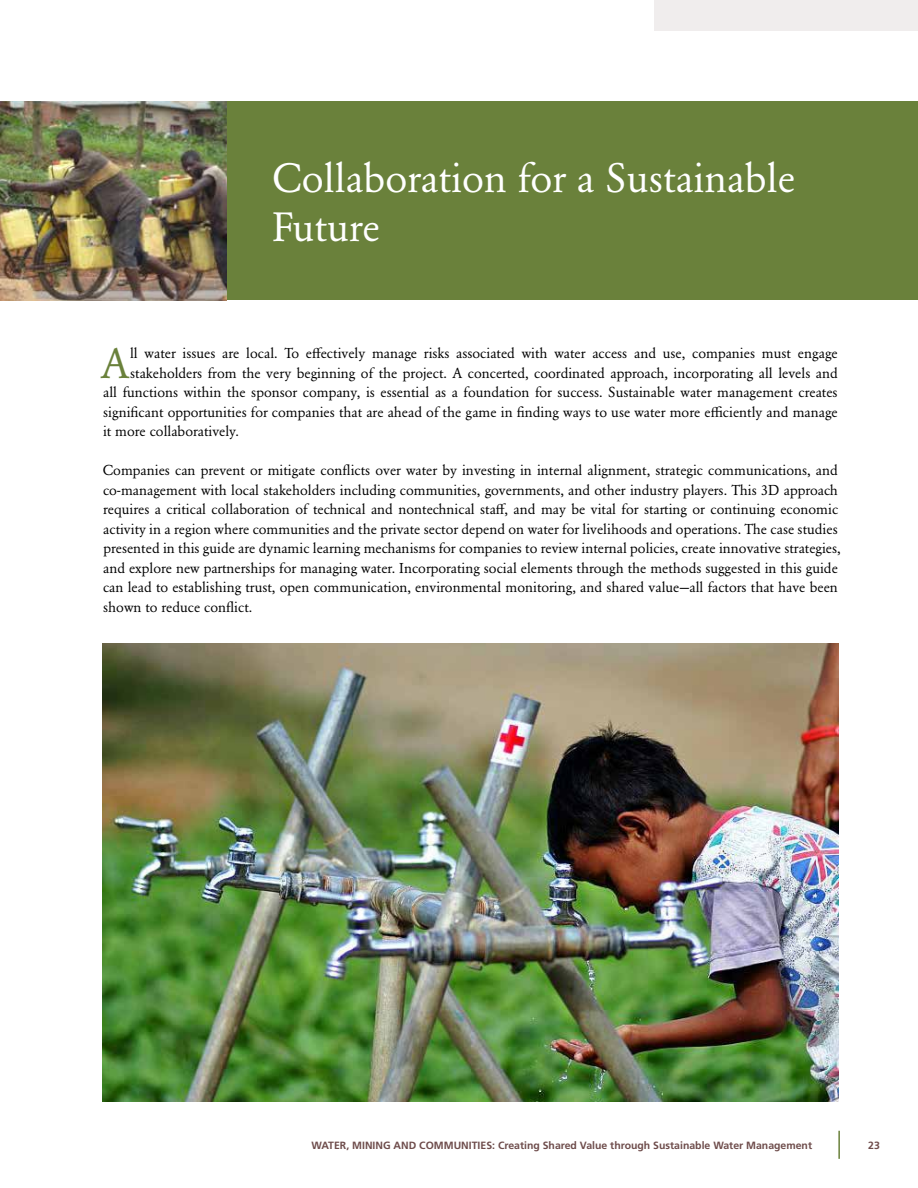
<style>
.page{position:relative;width:918px;height:1188px;background:#fff}
.page>*{position:absolute;margin:0;border:0;box-sizing:border-box;transform-origin:0 0}
.t1{font:41.7px "Garamond Berth BQ";color:#6a813b}
.t2{font:40.5px/48.6px "Garamond Berth BQ";color:#fff}
.t3{font:14.25px/19.5px "Garamond Berth BQ";color:#000}
.t4{font:700 10.5px "Frutiger LT Std";color:#6e4c4b}
</style>
<div class="page">
<div style="left:654px;top:0;width:264px;height:31px;background:#f0eded"></div>
<div style="left:0;top:102px;width:918px;height:198px;background:#6a813b"></div>
<img style="left:0;top:102px;width:227px;height:198px">
<img style="left:103px;top:644px;width:735px;height:458px">
<hr style="left:838px;top:1131px;width:2px;height:28px;background:#6a813b">
<h2 class="t2" style="left:272px;top:154px;width:525px">Collaboration for a Sustainable<br>Future</h2>
<h1 class="t1" style="left:101px;top:339px;width:30px">A</h1>
<p class="t3" style="left:130px;top:344px;width:709px">ll water issues are local. To effectively manage risks associated with water access and use, companies must engage</p>
<p class="t3" style="left:130px;top:363px;width:709px">stakeholders from the very beginning of the project. A concerted, coordinated approach, incorporating all levels and</p>
<p class="t3" style="left:103px;top:383px;width:736px">all functions within the sponsor company, is essential as a foundation for success. Sustainable water management creates</p>
<p class="t3" style="left:103px;top:402px;width:736px">significant opportunities for companies that are ahead of the game in finding ways to use water more efficiently and manage</p>
<p class="t3" style="left:103px;top:422px;width:137px">it more collaboratively.</p>
<p class="t3" style="left:103px;top:461px;width:739px">Companies can prevent or mitigate conflicts over water by investing in internal alignment, strategic communications, and co-management with local stakeholders including communities, governments, and other industry players. This 3D approach requires a critical collaboration of technical and nontechnical staff, and may be vital for starting or continuing economic activity in a region where communities and the private sector depend on water for livelihoods and operations. The case studies presented in this guide are dynamic learning mechanisms for companies to review internal policies, create innovative strategies, and explore new partnerships for managing water. Incorporating social elements through the methods suggested in this guide can lead to establishing trust, open communication, environmental monitoring, and shared value—all factors that have been shown to reduce conflict.</p>
<p class="t4" style="left:311px;top:1139px;width:502px">WATER, MINING AND COMMUNITIES: Creating Shared Value through Sustainable Water Management</p>
<p class="t4" style="left:868px;top:1139px;width:13px">23</p>
</div>
